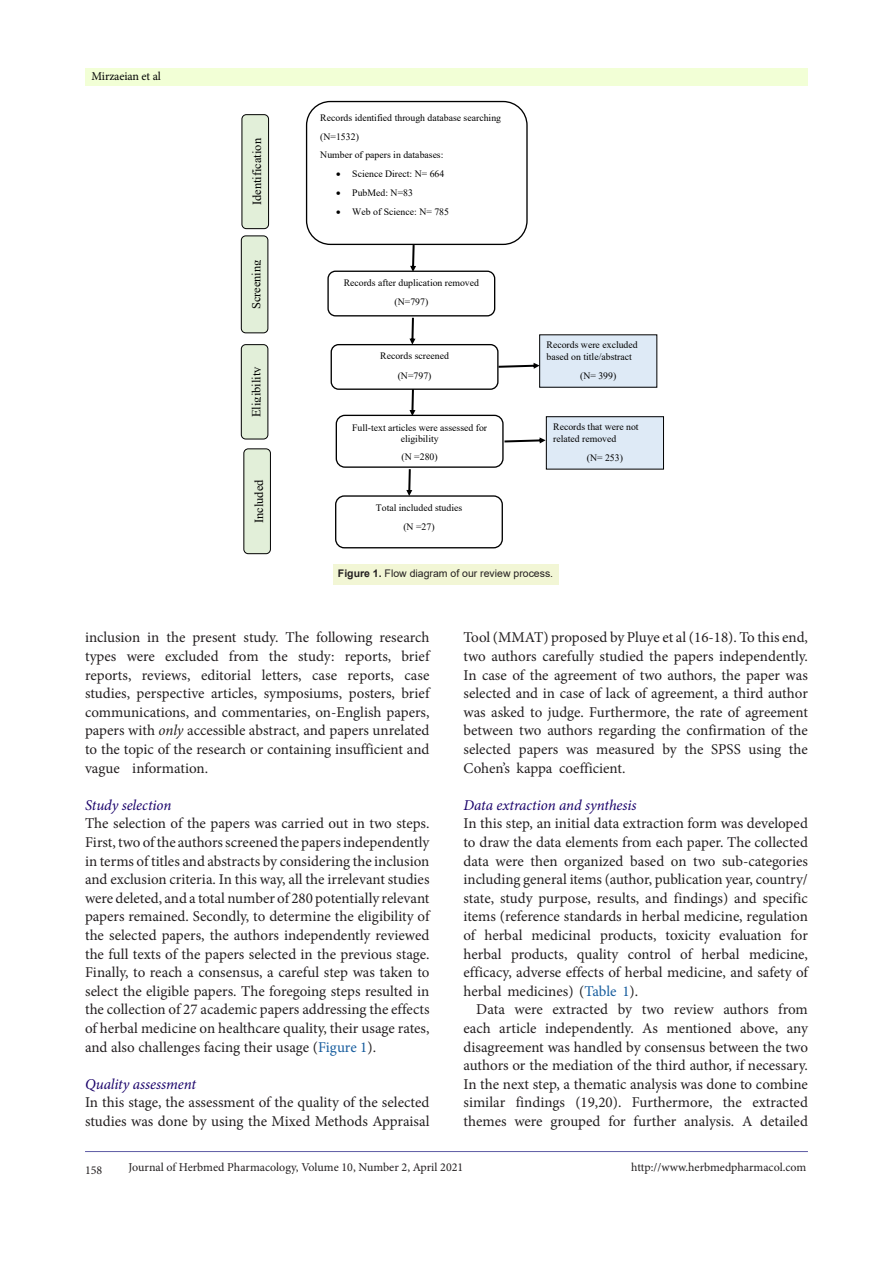
<style>
.page{position:relative;width:893px;height:1263px;background:#fff}
.page>*{position:absolute;margin:0;border:0;box-sizing:border-box;transform-origin:0 0}
.t1{font:15px/18.6px "Minion Pro";color:#231f20;text-align:justify}
.t2{font:italic 15px "Minion Pro";letter-spacing:-.01em;color:#190069}
.t3{font:12.45px "Times New Roman";color:#000}
.t4{font:12px "Minion Pro";color:#231f20}
.t5{font:12px "Minion Pro";letter-spacing:-.01em;color:#000001}
.t6{font:10.5px "Arial";color:#231f20}
.t7{font:9.75px/18.3px "Times New Roman";color:#000;text-align:center}
.s1{font-weight:700}
.s2{font-style:italic}
.s3{color:#175d9e}
</style>
<div class="page">
<hr style="left:85px;top:1151px;width:723px;height:1px;background:#5e5ca5">
<div style="left:85px;top:68px;width:723px;height:17px;background:#f2ffd6"></div>
<div style="left:306px;top:101px;width:222px;height:144px;background:#fff;border:1px solid #000;border-radius:24px"></div>
<svg style="left:410px;top:245px;width:6px;height:26px"></svg>
<div style="left:327px;top:271px;width:168px;height:45px;background:#fff;border:1px solid #000;border-radius:7px"></div>
<svg style="left:409px;top:318px;width:6px;height:26px"></svg>
<div style="left:331px;top:344px;width:168px;height:46px;background:#fff;border:1px solid #000;border-radius:7px"></div>
<svg style="left:409px;top:389px;width:6px;height:26px"></svg>
<div style="left:336px;top:415px;width:168px;height:53px;background:#fff;border:1px solid #000;border-radius:9px"></div>
<div style="left:540px;top:335px;width:117px;height:52px;background:#deeaf6"></div>
<div style="left:242px;top:114px;width:27px;height:115px;background:#e2efd9;border:1px solid #000;border-radius:4px"></div>
<div style="left:241px;top:236px;width:27px;height:97px;background:#e2efd9;border:1px solid #000;border-radius:4px"></div>
<div style="left:241px;top:344px;width:27px;height:95px;background:#e2efd9;border:1px solid #000;border-radius:4px"></div>
<div style="left:243px;top:448px;width:28px;height:106px;background:#e2efd9;border:1px solid #000;border-radius:4px"></div>
<svg style="left:406px;top:469px;width:6px;height:26px"></svg>
<svg style="left:498px;top:363px;width:42px;height:6px"></svg>
<div style="left:335px;top:495px;width:168px;height:53px;background:#fff;border:1px solid #000;border-radius:9px"></div>
<svg style="left:504px;top:437px;width:42px;height:6px"></svg>
<div style="left:546px;top:417px;width:117px;height:52px;background:#deeaf6"></div>
<div style="left:546px;top:416px;width:118px;height:54px;border:1px solid #000"></div>
<div style="left:334px;top:565px;width:225px;height:20px;background:#f2f6d5"></div>
<p class="t5" style="left:91px;top:68px;width:71px">Mirzaeian et al</p>
<p class="t3" style="left:248px;top:205px;width:69px;rotate:-90deg">Identification</p>
<p class="t3" style="left:248px;top:309px;width:51px;rotate:-90deg">Screening</p>
<p class="t3" style="left:248px;top:417px;width:52px;rotate:-90deg">Eligibility</p>
<p class="t3" style="left:250px;top:523px;width:45px;rotate:-90deg">Included</p>
<p class="t7" style="left:320px;top:108px;width:182px;text-align:left">Records identified through database searching (N=1532)<br>Number of papers in databases:</p>
<p class="t7" style="left:336px;top:164px;width:110px">• Science Direct: N= 664</p>
<p class="t7" style="left:336px;top:183px;width:78px">• PubMed: N=83</p>
<p class="t7" style="left:336px;top:202px;width:114px">• Web of Science: N= 785</p>
<p class="t7" style="left:344px;top:273px;width:137px;line-height:19.2px">Records after duplication removed (N=797)</p>
<p class="t7" style="left:380px;top:346px;width:70px;line-height:19.2px">Records screened (N=797)</p>
<p class="t7" style="left:352px;top:421px;width:137px;line-height:11.2px">Full-text articles were assessed for eligibility</p>
<p class="t7" style="left:402px;top:447px;width:38px">(N =280)</p>
<p class="t7" style="left:376px;top:498px;width:88px">Total included studies (N =27)</p>
<p class="t7" style="left:403px;top:504px;width:35px">(N=797)</p>
<p class="t7" style="left:546px;top:338px;width:93px;line-height:12.1px;text-align:left">Records were excluded based on title/abstract</p>
<p class="t7" style="left:580px;top:366px;width:38px">(N= 399)</p>
<p class="t7" style="left:553px;top:420px;width:87px;line-height:12.1px;text-align:left">Records that were not related removed</p>
<p class="t7" style="left:587px;top:448px;width:38px">(N= 253)</p>
<p class="t6" style="left:338px;top:566px;width:217px"><span class="s1">Figure 1.</span> Flow diagram of our review process.</p>
<p class="t1" style="left:85px;top:628px;width:346px">inclusion in the present study. The following research types were excluded from the study: reports, brief reports, reviews, editorial letters, case reports, case studies, perspective articles, symposiums, posters, brief communications, and commentaries, on-English papers, papers with <span class="s2">only</span> accessible abstract, and papers unrelated to the topic of the research or containing insufficient and vague information.</p>
<p class="t2" style="left:85px;top:795px;width:88px">Study selection</p>
<p class="t1" style="left:85px;top:814px;width:346px">The selection of the papers was carried out in two steps.<br>First, two of the authors screened the papers independently in terms of titles and abstracts by considering the inclusion and exclusion criteria. In this way, all the irrelevant studies were deleted, and a total number of 280 potentially relevant papers remained. Secondly, to determine the eligibility of the selected papers, the authors independently reviewed the full texts of the papers selected in the previous stage.<br>Finally, to reach a consensus, a careful step was taken to select the eligible papers. The foregoing steps resulted in the collection of 27 academic papers addressing the effects of herbal medicine on healthcare quality, their usage rates, and also challenges facing their usage (<span class="s3">Figure 1</span>).</p>
<p class="t2" style="left:85px;top:1074px;width:112px">Quality assessment</p>
<p class="t1" style="left:85px;top:1093px;width:346px">In this stage, the assessment of the quality of the selected studies was done by using the Mixed Methods Appraisal</p>
<p class="t1" style="left:463px;top:628px;width:346px">Tool (MMAT) proposed by Pluye et al (16-18). To this end, two authors carefully studied the papers independently.<br>In case of the agreement of two authors, the paper was selected and in case of lack of agreement, a third author was asked to judge. Furthermore, the rate of agreement between two authors regarding the confirmation of the selected papers was measured by the SPSS using the Cohen’s kappa coefficient.</p>
<p class="t2" style="left:463px;top:795px;width:175px">Data extraction and synthesis</p>
<p class="t1" style="left:463px;top:814px;width:346px">In this step, an initial data extraction form was developed to draw the data elements from each paper. The collected data were then organized based on two sub-categories including general items (author, publication year, country/ state, study purpose, results, and findings) and specific items (reference standards in herbal medicine, regulation of herbal medicinal products, toxicity evaluation for herbal products, quality control of herbal medicine, efficacy, adverse effects of herbal medicine, and safety of herbal medicines) (<span class="s3">Table 1</span>).</p>
<p class="t1" style="left:463px;top:1000px;width:346px;text-indent:13px">Data were extracted by two review authors from each article independently. As mentioned above, any disagreement was handled by consensus between the two authors or the mediation of the third author, if necessary.<br>In the next step, a thematic analysis was done to combine similar findings (19,20). Furthermore, the extracted themes were grouped for further analysis. A detailed</p>
<p class="t4" style="left:85px;top:1162px;width:19px">158</p>
<p class="t4" style="left:128px;top:1159px;width:336px">Journal of Herbmed Pharmacology, Volume 10, Number 2, April 2021</p>
<p class="t4" style="left:631px;top:1159px;width:177px">http://www.herbmedpharmacol.com</p>
</div>
